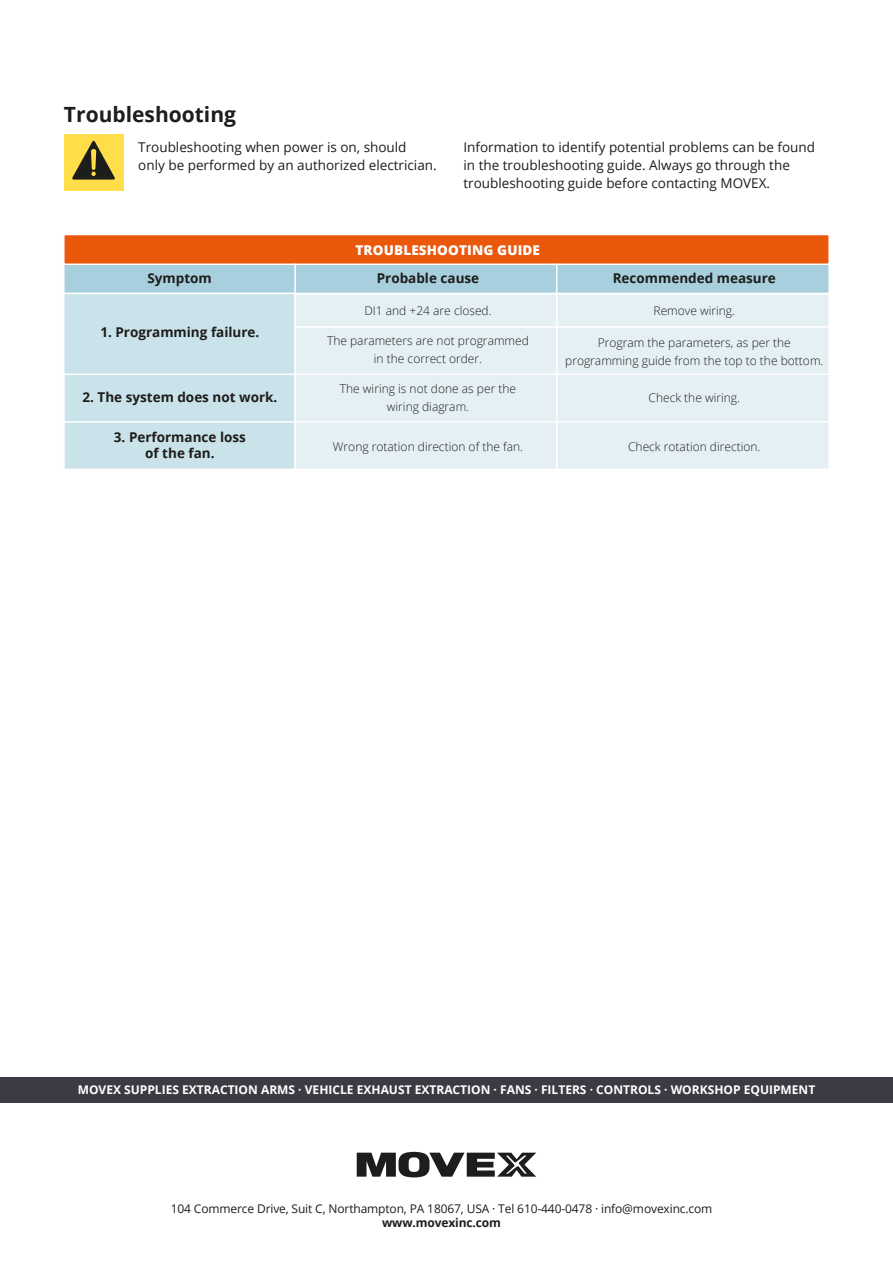
<style>
.page{position:relative;width:893px;height:1263px;background:#fff}
.page>*{position:absolute;margin:0;border:0;box-sizing:border-box;transform-origin:0 0}
.t1{font:700 21px "Open Sans";color:#1d1d1b}
.t2{font:13.5px/18px "Open Sans";color:#1d1d1b}
.t3{font:700 13.5px/16.2px "Open Sans";color:#1d1d1b;text-align:center}
.t4{font:800 13.5px "Open Sans";letter-spacing:.01em;color:#fff}
.t5{font:300 12px/18px "Open Sans";color:#1d1d1b;text-align:center}
.t6{font:700 12px "Open Sans";color:#fff}
.t7{font:12px "Open Sans";letter-spacing:-.01em;color:#1d1d1b}
.t8{font:700 12px "Open Sans";letter-spacing:-.01em;color:#1d1d1b}
</style>
<div class="page">
<div style="left:294px;top:374px;width:536px;height:49px;background:#e5f0f4"></div>
<div style="left:63px;top:374px;width:233px;height:49px;background:#cae2ea;border:2px solid #fff"></div>
<div style="left:294px;top:326px;width:536px;height:49px;background:#e5f0f4;border:2px solid #fff"></div>
<div style="left:294px;top:293px;width:536px;height:34px;background:#e5f0f4;border:2px solid #fff"></div>
<div style="left:63px;top:263px;width:767px;height:31px;background:#a8cfdd;border:2px solid #fff"></div>
<div style="left:63px;top:293px;width:233px;height:82px;background:#cae2ea;border:2px solid #fff"></div>
<div style="left:63px;top:234px;width:767px;height:31px;background:#ea580c;border:2px solid #fff"></div>
<div style="left:294px;top:421px;width:536px;height:49px;background:#e5f0f4;border:2px solid #fff"></div>
<div style="left:63px;top:421px;width:233px;height:49px;background:#cae2ea;border:2px solid #fff"></div>
<hr style="left:294px;top:264px;width:2px;height:215px;background:#fff">
<hr style="left:556px;top:264px;width:1px;height:213px;background:#fff">
<div style="left:0;top:1077px;width:893px;height:25px;background:#3b3c43"></div>
<div style="left:64px;top:134px;width:59px;height:56px;background:#ffde4a"></div>
<svg style="left:72px;top:141px;width:43px;height:39px"></svg>
<svg style="left:357px;top:1152px;width:179px;height:25px"></svg>
<h1 class="t1" style="left:64px;top:100px;width:174px">Troubleshooting</h1>
<p class="t2" style="left:138px;top:137px;width:300px">Troubleshooting when power is on, should<br>only be performed by an authorized electrician.</p>
<p class="t2" style="left:463px;top:137px;width:353px">Information to identify potential problems can be found in the troubleshooting guide. Always go through the troubleshooting guide before contacting MOVEX.</p>
<p class="t4" style="left:355px;top:240px;width:186px">TROUBLESHOOTING GUIDE</p>
<p class="t3" style="left:147px;top:270px;width:66px">Symptom</p>
<p class="t3" style="left:377px;top:270px;width:104px">Probable cause</p>
<p class="t3" style="left:613px;top:270px;width:165px">Recommended measure</p>
<p class="t3" style="left:100px;top:324px;width:161px">1. Programming failure.</p>
<p class="t3" style="left:82px;top:389px;width:196px">2. The system does not work.</p>
<p class="t3" style="left:114px;top:429px;width:133px">3. Performance loss of the fan.</p>
<p class="t5" style="left:364px;top:301px;width:129px">DI1 and +24 are closed.</p>
<p class="t5" style="left:653px;top:301px;width:83px">Remove wiring.</p>
<p class="t5" style="left:327px;top:332px;width:203px">The parameters are not programmed in the correct order.</p>
<p class="t5" style="left:565px;top:333px;width:260px">Program the parameters, as per the programming guide from the top to the bottom.</p>
<p class="t5" style="left:340px;top:379px;width:178px">The wiring is not done as per the wiring diagram.</p>
<p class="t5" style="left:648px;top:388px;width:93px">Check the wiring.</p>
<p class="t5" style="left:333px;top:437px;width:192px">Wrong rotation direction of the fan.</p>
<p class="t5" style="left:628px;top:437px;width:134px">Check rotation direction.</p>
<p class="t6" style="left:78px;top:1081px;width:739px">MOVEX SUPPLIES EXTRACTION ARMS · VEHICLE EXHAUST EXTRACTION · FANS · FILTERS · CONTROLS · WORKSHOP EQUIPMENT</p>
<p class="t7" style="left:171px;top:1200px;width:543px">104 Commerce Drive, Suit C, Northampton, PA 18067, USA · Tel 610-440-0478 · info@movexinc.com</p>
<p class="t8" style="left:382px;top:1214px;width:120px">www.movexinc.com</p>
</div>
